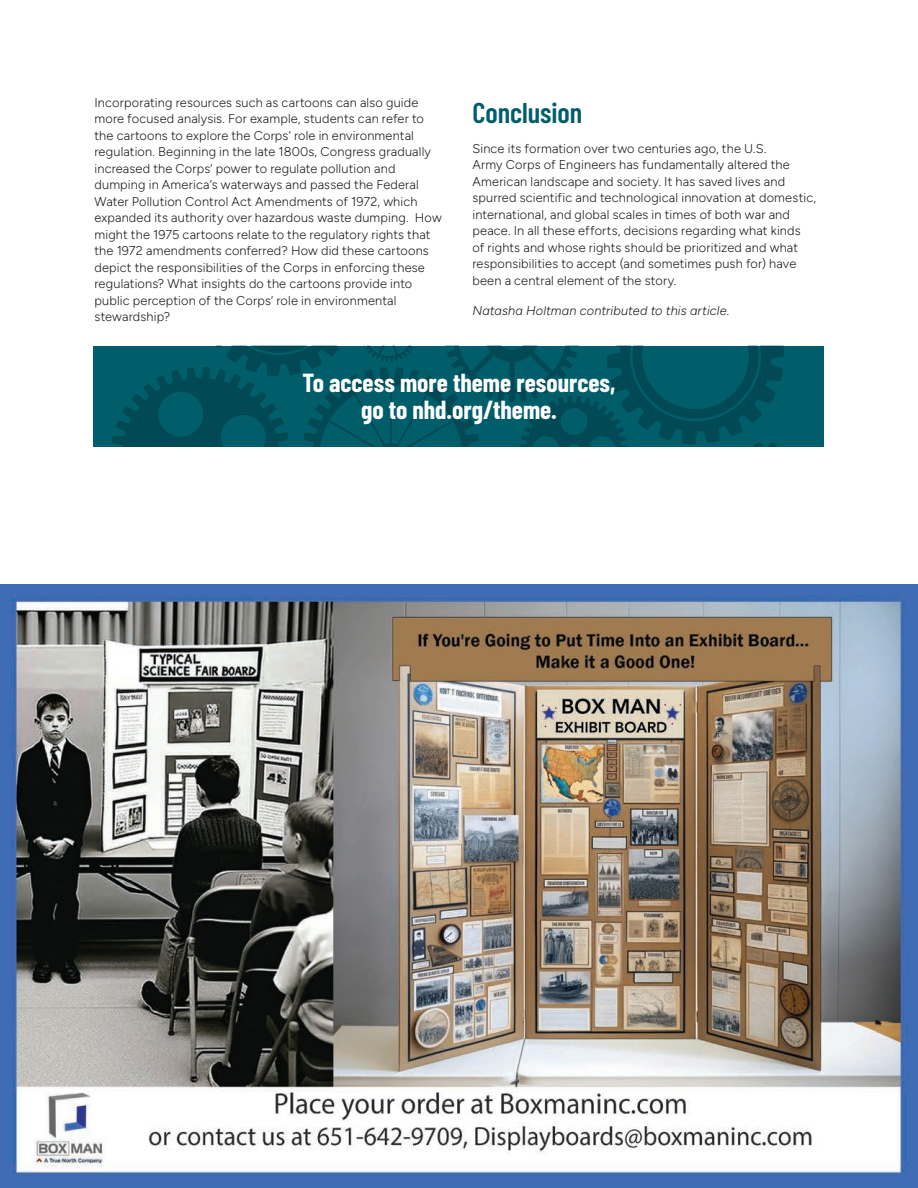
<style>
.page{position:relative;width:918px;height:1188px;background:#fff}
.page>*{position:absolute;margin:0;border:0;box-sizing:border-box;transform-origin:0 0}
.t1{font:600 28.5px "Barlow Condensed";color:#005e6b}
.t2{font:700 25.5px/27px "Barlow Condensed";color:#fff;text-align:center}
.t3{font:300 12.75px/16.5px "Figtree";letter-spacing:.015em;color:#231f20}
.t4{font:italic 300 12.75px "Figtree";letter-spacing:.01em;color:#231f20}
</style>
<div class="page">
<div style="left:94px;top:346px;width:730px;height:100px;background:#005e6b"></div>
<svg style="left:112px;top:346px;width:672px;height:100px"></svg>
<img style="left:0;top:585px;width:918px;height:603px">
<p class="t3" style="left:94px;top:94px;width:349px">Incorporating resources such as cartoons can also guide more focused analysis. For example, students can refer to the cartoons to explore the Corps’ role in environmental regulation. Beginning in the late 1800s, Congress gradually increased the Corps’ power to regulate pollution and dumping in America’s waterways and passed the Federal Water Pollution Control Act Amendments of 1972, which expanded its authority over hazardous waste dumping. How might the 1975 cartoons relate to the regulatory rights that the 1972 amendments conferred? How did these cartoons depict the responsibilities of the Corps in enforcing these regulations? What insights do the cartoons provide into public perception of the Corps’ role in environmental stewardship?</p>
<h3 class="t1" style="left:472px;top:92px;width:111px">Conclusion</h3>
<p class="t3" style="left:472px;top:140px;width:345px">Since its formation over two centuries ago, the U.S.<br>Army Corps of Engineers has fundamentally altered the American landscape and society. It has saved lives and spurred scientific and technological innovation at domestic, international, and global scales in times of both war and peace. In all these efforts, decisions regarding what kinds<br>of rights and whose rights should be prioritized and what responsibilities to accept (and sometimes push for) have been a central element of the story.</p>
<p class="t4" style="left:472px;top:303px;width:259px">Natasha Holtman contributed to this article.</p>
<p class="t2" style="left:303px;top:368px;width:314px">To access more theme resources, go to nhd.org/theme.</p>
</div>
